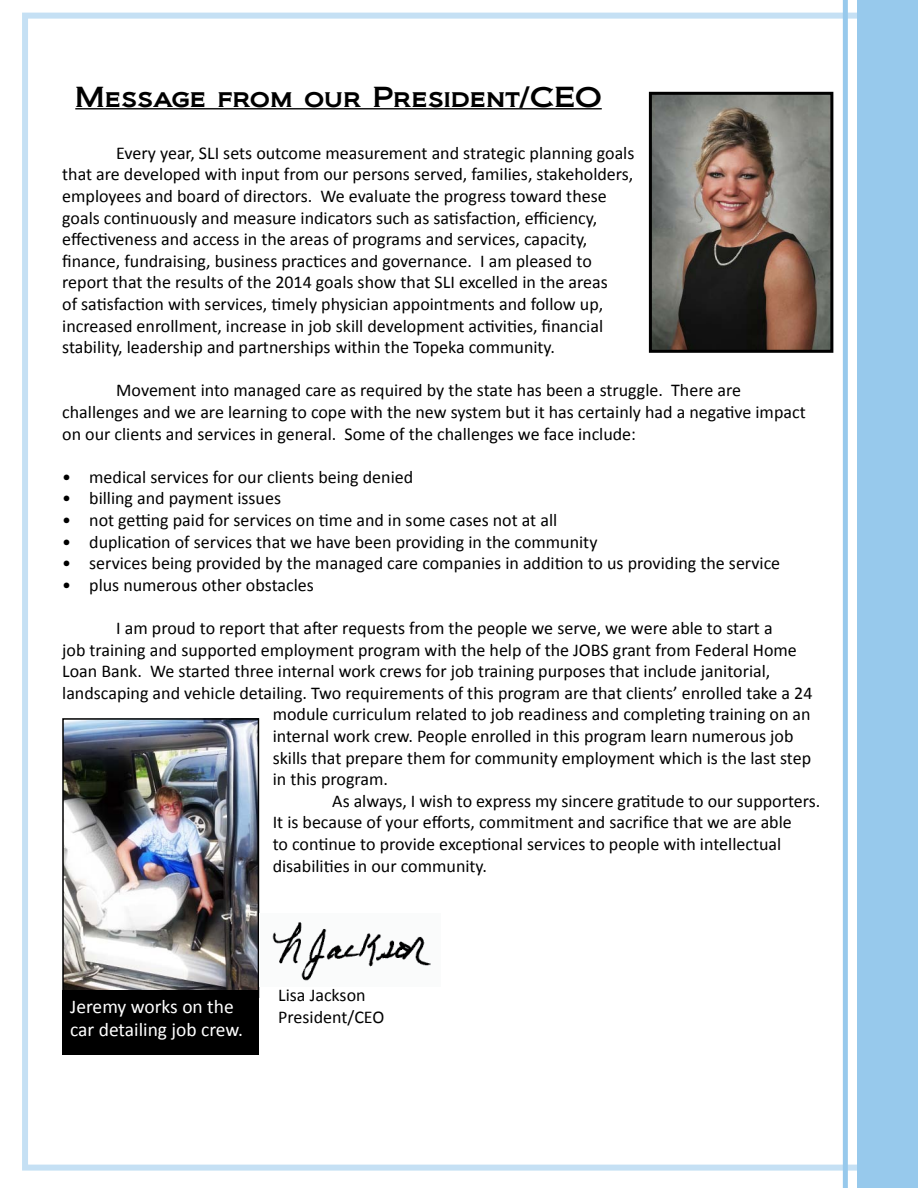
<style>
.page{position:relative;width:918px;height:1188px;background:#fff}
.page>*{position:absolute;margin:0;border:0;box-sizing:border-box;transform-origin:0 0}
.t1{font:27px "Biondi";color:#000}
.t2{font:19.5px/23.4px "Calibri";color:#fff}
.t3{font:18px/21.6px "Calibri";color:#000}
</style>
<div class="page">
<div style="left:22px;top:13px;width:884px;height:1158px;background:#fff;border:6px solid #97c9ec"></div>
<svg style="left:840px;top:0;width:18px;height:1188px"></svg>
<div style="left:858px;top:0;width:60px;height:1188px;background:#97c9ec"></div>
<hr style="left:75px;top:108px;width:527px;height:1px;background:#000">
<img style="left:653px;top:96px;width:176px;height:253px">
<div style="left:649px;top:92px;width:184px;height:261px;border:3px solid #000"></div>
<img style="left:65px;top:721px;width:191px;height:269px">
<div style="left:62px;top:718px;width:197px;height:280px;border:2px solid #000"></div>
<div style="left:62px;top:990px;width:197px;height:65px;background:#000"></div>
<img style="left:272px;top:922px;width:159px;height:59px">
<h1 class="t1" style="left:75px;top:80px;width:528px">Message from our President/CEO</h1>
<p class="t3" style="left:62px;top:142px;width:574px;text-indent:54px">Every year, SLI sets outcome measurement and strategic planning goals that are developed with input from our persons served, families, stakeholders, employees and board of directors. We evaluate the progress toward these goals continuously and measure indicators such as satisfaction, efficiency, effectiveness and access in the areas of programs and services, capacity, finance, fundraising, business practices and governance. I am pleased to report that the results of the 2014 goals show that SLI excelled in the areas<br>of satisfaction with services, timely physician appointments and follow up, increased enrollment, increase in job skill development activities, financial stability, leadership and partnerships within the Topeka community.</p>
<p class="t3" style="left:62px;top:380px;width:745px;text-indent:54px">Movement into managed care as required by the state has been a struggle. There are challenges and we are learning to cope with the new system but it has certainly had a negative impact on our clients and services in general. Some of the challenges we face include:</p>
<p class="t3" style="left:62px;top:466px;width:353px">• medical services for our clients being denied</p>
<p class="t3" style="left:62px;top:488px;width:220px">• billing and payment issues</p>
<p class="t3" style="left:62px;top:509px;width:496px">• not getting paid for services on time and in some cases not at all</p>
<p class="t3" style="left:62px;top:531px;width:537px">• duplication of services that we have been providing in the community</p>
<p class="t3" style="left:62px;top:552px;width:720px">• services being provided by the managed care companies in addition to us providing the service</p>
<p class="t3" style="left:62px;top:574px;width:253px">• plus numerous other obstacles</p>
<p class="t3" style="left:116px;top:617px;width:658px">I am proud to report that after requests from the people we serve, we were able to start a</p>
<p class="t3" style="left:62px;top:639px;width:736px">job training and supported employment program with the help of the JOBS grant from Federal Home</p>
<p class="t3" style="left:62px;top:660px;width:710px">Loan Bank. We started three internal work crews for job training purposes that include janitorial,</p>
<p class="t3" style="left:62px;top:682px;width:752px">landscaping and vehicle detailing. Two requirements of this program are that clients’ enrolled take a 24</p>
<p class="t3" style="left:273px;top:704px;width:539px">module curriculum related to job readiness and completing training on an</p>
<p class="t3" style="left:273px;top:725px;width:522px">internal work crew. People enrolled in this program learn numerous job</p>
<p class="t3" style="left:273px;top:747px;width:540px">skills that prepare them for community employment which is the last step</p>
<p class="t3" style="left:273px;top:768px;width:117px">in this program.</p>
<p class="t3" style="left:332px;top:790px;width:490px">As always, I wish to express my sincere gratitude to our supporters.</p>
<p class="t3" style="left:273px;top:812px;width:521px">It is because of your efforts, commitment and sacrifice that we are able</p>
<p class="t3" style="left:273px;top:833px;width:510px">to continue to provide exceptional services to people with intellectual</p>
<p class="t3" style="left:273px;top:855px;width:216px">disabilities in our community.</p>
<p class="t2" style="left:70px;top:994px;width:174px">Jeremy works on the car detailing job crew.</p>
<p class="t3" style="left:278px;top:984px;width:108px">Lisa Jackson<br>President/CEO</p>
</div>
